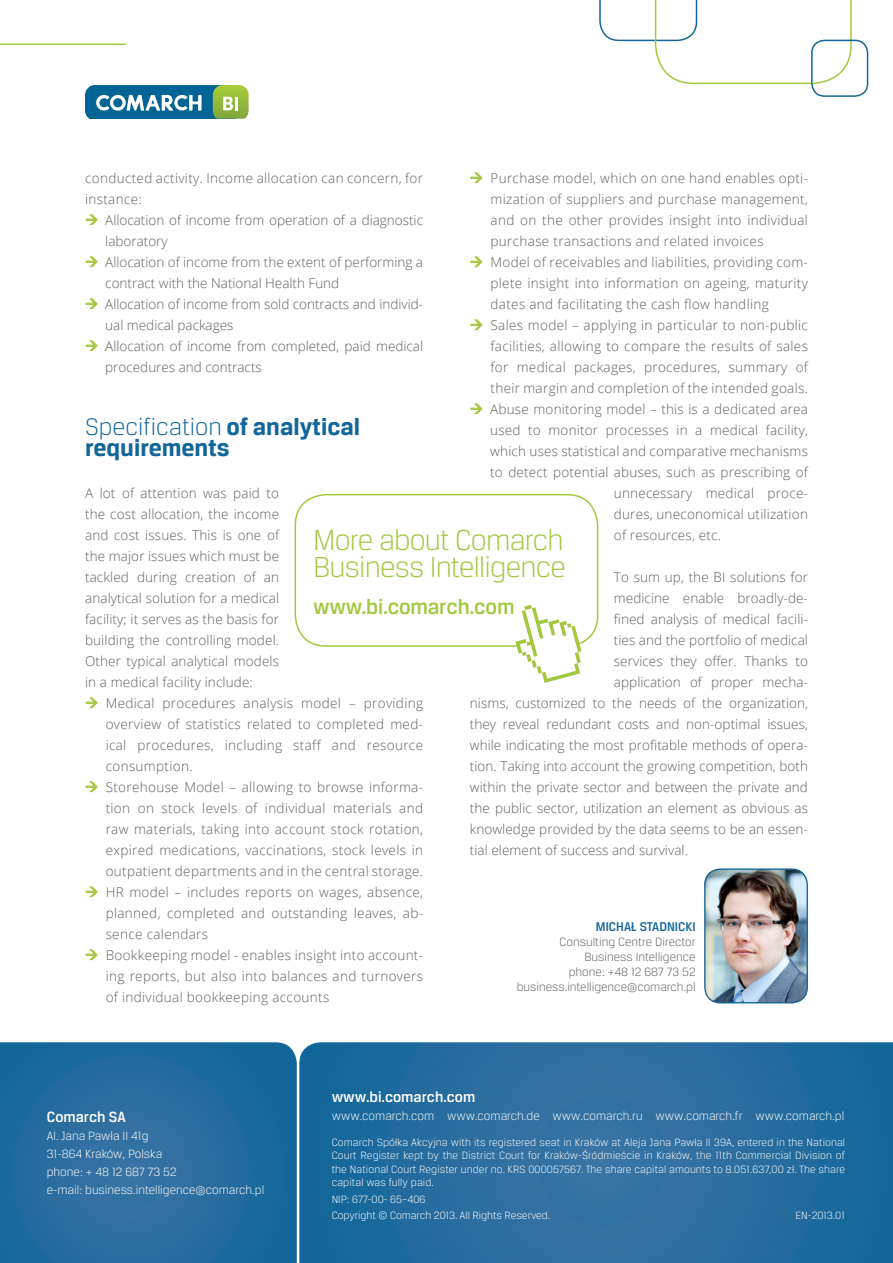
<style>
.page{position:relative;width:893px;height:1263px;background:#fff}
.page>*{position:absolute;margin:0;border:0;box-sizing:border-box;transform-origin:0 0}
.tekst_główny{font:300 30.75px/27px "Breuer Text";letter-spacing:-.025em;color:#a2c840}
.śródtytuł_v2{font:700 25.5px/21px "Breuer Text";color:#126699}
.tekst_główny-2{font:500 22.5px "Breuer Text";letter-spacing:-.01em;color:#a2c840}
.t1{font:500 15.75px "Breuer Text";color:#fff}
.tekst_główny-3{font:300 13.5px/21px "Open Sans";letter-spacing:.005em;color:#5f5f60;text-align:justify}
.tekst_główny-4{font:300 13.5px/21px "Open Sans";letter-spacing:.025em;color:#5f5f60}
.t2{font:500 13.5px "Breuer Text";color:#126699}
.t3{font:300 12.75px "Breuer Text";color:#fff}
.t4{font:300 12.75px/15px "Breuer Text";color:#5f5f60;text-align:right}
.t5{font:300 11.25px/13.5px "Breuer Text";color:#fff;text-align:justify}
.s1{color:#a2c840}
.s2{font-weight:300}
</style>
<div class="page">
<svg style="left:599px;top:0;width:253px;height:84px"></svg>
<div style="left:811px;top:40px;width:57px;height:57px;border:2px solid #126699;border-radius:13px"></div>
<hr style="left:0;top:43px;width:126px;height:2px;background:#a2c840">
<svg style="left:85px;top:85px;width:164px;height:34px;background:#4c9198"></svg>
<svg style="left:85px;top:214px;width:13px;height:12px"></svg>
<svg style="left:85px;top:256px;width:13px;height:12px"></svg>
<svg style="left:85px;top:298px;width:13px;height:12px"></svg>
<svg style="left:85px;top:340px;width:13px;height:12px"></svg>
<svg style="left:85px;top:697px;width:13px;height:12px"></svg>
<svg style="left:85px;top:781px;width:13px;height:12px"></svg>
<svg style="left:85px;top:886px;width:13px;height:12px"></svg>
<svg style="left:85px;top:949px;width:13px;height:12px"></svg>
<svg style="left:470px;top:172px;width:13px;height:12px"></svg>
<svg style="left:470px;top:256px;width:13px;height:12px"></svg>
<svg style="left:470px;top:319px;width:13px;height:12px"></svg>
<svg style="left:470px;top:403px;width:13px;height:12px"></svg>
<img style="left:705px;top:869px;width:102px;height:134px">
<div style="left:704px;top:868px;width:104px;height:135px;border:1px solid #126699;border-radius:15px"></div>
<div style="left:295px;top:494px;width:303px;height:153px;border:2px solid #a2c840;border-radius:31px"></div>
<svg style="left:515px;top:605px;width:66px;height:78px"></svg>
<svg style="left:299px;top:1042px;width:594px;height:221px;background:#276c9e"></svg>
<svg style="left:0;top:1042px;width:297px;height:221px;background:#246b9d"></svg>
<p class="tekst_główny-4" style="left:85px;top:167px;width:340px">conducted activity. Income allocation can concern, for instance:</p>
<p class="tekst_główny-3" style="left:105px;top:209px;width:319px;text-indent:-20px"><span class="s1">→</span> Allocation of income from operation of a diagnostic laboratory</p>
<p class="tekst_główny-3" style="left:105px;top:251px;width:319px;text-indent:-20px"><span class="s1">→</span> Allocation of income from the extent of performing a contract with the National Health Fund</p>
<p class="tekst_główny-3" style="left:105px;top:293px;width:319px;text-indent:-20px"><span class="s1">→</span> Allocation of income from sold contracts and individ&shy;ual medical packages</p>
<p class="tekst_główny-3" style="left:105px;top:335px;width:319px;text-indent:-20px"><span class="s1">→</span> Allocation of income from completed, paid medical procedures and contracts</p>
<p class="tekst_główny-3" style="left:490px;top:167px;width:319px;text-indent:-21px"><span class="s1">→</span> Purchase model, which on one hand enables opti&shy;mization of suppliers and purchase management, and on the other provides insight into individual purchase transactions and related invoices</p>
<p class="tekst_główny-3" style="left:490px;top:251px;width:319px;text-indent:-21px"><span class="s1">→</span> Model of receivables and liabilities, providing com&shy;plete insight into information on ageing, maturity dates and facilitating the cash flow handling</p>
<p class="tekst_główny-3" style="left:490px;top:314px;width:319px;text-indent:-21px"><span class="s1">→</span> Sales model – applying in particular to non-public facilities, allowing to compare the results of sales for medical packages, procedures, summary of their margin and completion of the intended goals.</p>
<p class="tekst_główny-3" style="left:470px;top:398px;width:340px"><span class="s1">→</span> Abuse monitoring model – this is a dedicated area</p>
<p class="tekst_główny-3" style="left:490px;top:419px;width:319px">used to monitor processes in a medical facility,</p>
<p class="tekst_główny-3" style="left:490px;top:440px;width:319px">which uses statistical and comparative mechanisms</p>
<p class="tekst_główny-3" style="left:490px;top:461px;width:319px">to detect potential abuses, such as prescribing of</p>
<p class="tekst_główny-3" style="left:614px;top:482px;width:196px">unnecessary medical proce-</p>
<p class="tekst_główny-3" style="left:614px;top:503px;width:196px">dures, uneconomical utilization</p>
<p class="tekst_główny-3" style="left:614px;top:524px;width:109px">of resources, etc.</p>
<p class="tekst_główny-3" style="left:614px;top:566px;width:196px">To sum up, the BI solutions for</p>
<p class="tekst_główny-3" style="left:614px;top:587px;width:196px">medicine enable broadly-de-</p>
<p class="tekst_główny-3" style="left:614px;top:608px;width:196px">fined analysis of medical facili-</p>
<p class="tekst_główny-3" style="left:614px;top:629px;width:196px">ties and the portfolio of medical</p>
<p class="tekst_główny-3" style="left:614px;top:650px;width:196px">services they offer. Thanks to</p>
<p class="tekst_główny-3" style="left:614px;top:671px;width:196px">application of proper mecha-</p>
<p class="tekst_główny-3" style="left:470px;top:692px;width:340px">nisms, customized to the needs of the organization,</p>
<p class="tekst_główny-3" style="left:470px;top:713px;width:340px">they reveal redundant costs and non-optimal issues,</p>
<p class="tekst_główny-3" style="left:470px;top:734px;width:340px">while indicating the most profitable methods of opera-</p>
<p class="tekst_główny-3" style="left:470px;top:755px;width:340px">tion. Taking into account the growing competition, both</p>
<p class="tekst_główny-3" style="left:470px;top:776px;width:340px">within the private sector and between the private and</p>
<p class="tekst_główny-3" style="left:470px;top:797px;width:340px">the public sector, utilization an element as obvious as</p>
<p class="tekst_główny-3" style="left:470px;top:818px;width:340px">knowledge provided by the data seems to be an essen-</p>
<p class="tekst_główny-3" style="left:470px;top:839px;width:220px">tial element of success and survival.</p>
<p class="śródtytuł_v2" style="left:85px;top:415px;width:277px"><span class="s2">Specification</span> of analytical requirements</p>
<p class="tekst_główny-3" style="left:85px;top:482px;width:196px">A lot of attention was paid to the cost allocation, the income and cost issues. This is one of the major issues which must be tackled during creation of an analytical solution for a medical facility; it serves as the basis for building the controlling model.<br>Other typical analytical models in a medical facility include:</p>
<p class="tekst_główny-3" style="left:106px;top:692px;width:319px;text-indent:-21px"><span class="s1">→</span> Medical procedures analysis model – providing overview of statistics related to completed med&shy;ical procedures, including staff and resource consumption.</p>
<p class="tekst_główny-3" style="left:106px;top:776px;width:319px;text-indent:-21px"><span class="s1">→</span> Storehouse Model – allowing to browse informa&shy;tion on stock levels of individual materials and raw materials, taking into account stock rotation, expired medications, vaccinations, stock levels in outpatient departments and in the central storage.</p>
<p class="tekst_główny-3" style="left:106px;top:881px;width:319px;text-indent:-21px"><span class="s1">→</span> HR model – includes reports on wages, absence, planned, completed and outstanding leaves, ab&shy;sence calendars</p>
<p class="tekst_główny-3" style="left:106px;top:944px;width:319px;text-indent:-21px"><span class="s1">→</span> Bookkeeping model - enables insight into account&shy;ing reports, but also into balances and turnovers of individual bookkeeping accounts</p>
<p class="tekst_główny" style="left:313px;top:526px;width:254px">More about Comarch<br>Business Intelligence</p>
<p class="tekst_główny-2" style="left:313px;top:595px;width:203px">www.bi.comarch.com</p>
<p class="t2" style="left:596px;top:919px;width:101px">MICHAŁ STADNICKI</p>
<p class="t4" style="left:560px;top:934px;width:138px">Consulting Centre Director</p>
<p class="t4" style="left:569px;top:949px;width:128px">Business Intelligence phone: +48 12 687 73 52</p>
<p class="t4" style="left:517px;top:979px;width:180px">business.intelligence@comarch.pl</p>
<p class="t1" style="left:47px;top:1108px;width:81px">Comarch SA</p>
<p class="t3" style="left:47px;top:1129px;width:103px">Al. Jana Pawła II 41g</p>
<p class="t3" style="left:47px;top:1147px;width:117px">31-864 Kraków, Polska</p>
<p class="t3" style="left:47px;top:1165px;width:131px">phone: + 48 12 687 73 52</p>
<p class="t3" style="left:47px;top:1183px;width:219px">e-mail: business.intelligence@comarch.pl</p>
<p class="t1" style="left:332px;top:1088px;width:145px">www.bi.comarch.com</p>
<p class="t3" style="left:332px;top:1109px;width:514px">www.comarch.com www.comarch.de www.comarch.ru www.comarch.fr www.comarch.pl</p>
<p class="t5" style="left:332px;top:1135px;width:515px">Comarch Spółka Akcyjna with its registered seat in Kraków at Aleja Jana Pawła II 39A, entered in the National Court Register kept by the District Court for Kraków-Śródmieście in Kraków, the 11th Commercial Division of the National Court Register under no. KRS 000057567. The share capital amounts to 8.051.637,00 zł. The share capital was fully paid.</p>
<p class="t5" style="left:332px;top:1192px;width:95px">NIP: 677-00- 65–406</p>
<p class="t5" style="left:332px;top:1209px;width:220px">Copyright © Comarch 2013. All Rights Reserved.</p>
<p class="t5" style="left:796px;top:1209px;width:51px">EN-2013.01</p>
</div>
